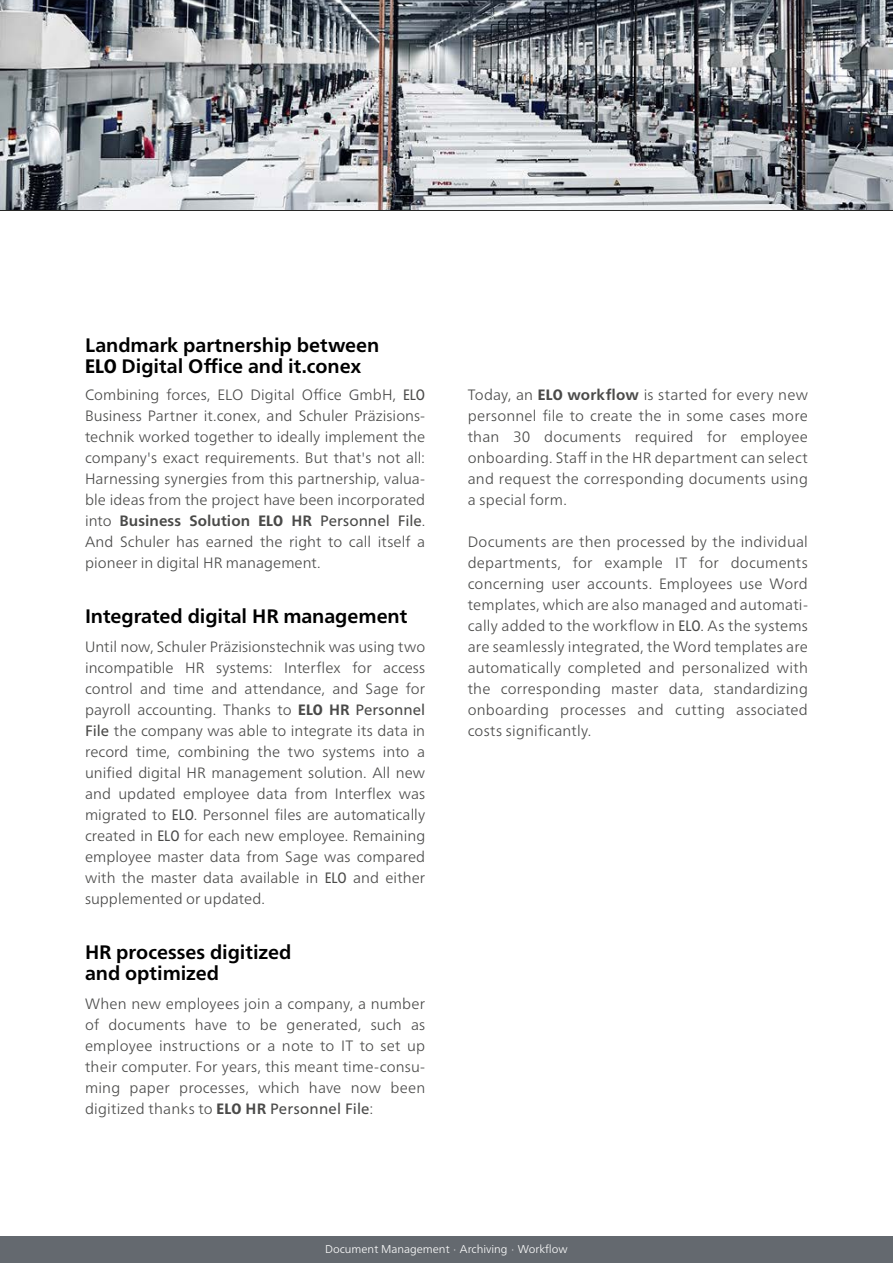
<style>
.page{position:relative;width:893px;height:1263px;background:#fff}
.page>*{position:absolute;margin:0;border:0;box-sizing:border-box;transform-origin:0 0}
.t1{font:700 19.5px/21px "Frutiger Neue LTW1 G";color:#000}
.t2{font:300 15px/21px "Frutiger Neue LTW1 G";letter-spacing:.01em;color:#4a4a49;text-align:justify}
.t3{font:300 11.25px "Frutiger Neue LTW1 G";color:#fff}
.s1{font-weight:800;font-stretch:condensed}
.s2{font-weight:400;font-stretch:condensed}
.s3{font-weight:700}
.s4{font-weight:400}
</style>
<div class="page">
<div style="left:0;top:1236px;width:893px;height:27px;background:#64696f"></div>
<img style="left:0;top:0;width:893px;height:210px">
<hr style="left:0;top:210px;width:893px;height:1px;background:#282827">
<h1 class="t1" style="left:85px;top:334px;width:296px">Landmark partnership between<br><span class="s1">ELO</span> Digital Office and it.conex</h1>
<p class="t2" style="left:85px;top:384px;width:342px">Combining forces, ELO Digital Office GmbH, <span class="s2">ELO </span>Business Partner it.conex, and Schuler Präzisions&shy;technik worked together to ideally implement the company's exact requirements. But that's not all:<br>Harnessing synergies from this partnership, valua&shy;ble ideas from the project have been incorporated into <span class="s3">Business Solution</span> <span class="s1">ELO</span> <span class="s3">HR</span> <span class="s4">Personnel File</span>.<br>And Schuler has earned the right to call itself a pioneer in digital HR management.</p>
<h1 class="t1" style="left:85px;top:605px;width:324px">Integrated digital HR management</h1>
<p class="t2" style="left:85px;top:636px;width:342px">Until now, Schuler Präzisionstechnik was using two incompatible HR systems: Interflex for access control and time and attendance, and Sage for payroll accounting. Thanks to <span class="s1">ELO</span> <span class="s3">HR</span> <span class="s4">Personnel File</span> the company was able to integrate its data in record time, combining the two systems into a unified digital HR management solution. All new and updated employee data from Interflex was migrated to <span class="s2">ELO</span>. Personnel files are automatically created in <span class="s2">ELO</span> for each new employee. Remaining employee master data from Sage was compared with the master data available in <span class="s2">ELO</span> and either supplemented or updated.</p>
<h1 class="t1" style="left:85px;top:941px;width:208px">HR processes digitized and optimized</h1>
<p class="t2" style="left:85px;top:993px;width:342px">When new employees join a company, a number of documents have to be generated, such as employee instructions or a note to IT to set up their computer. For years, this meant time-consu&shy;ming paper processes, which have now been digitized thanks to <span class="s1">ELO</span> <span class="s3">HR</span> <span class="s4">Personnel File</span>:</p>
<p class="t2" style="left:468px;top:384px;width:342px">Today, an <span class="s1">ELO</span> <span class="s3">workflow</span> is started for every new personnel file to create the in some cases more than 30 documents required for employee onboarding. Staff in the HR department can select and request the corresponding documents using a special form.</p>
<p class="t2" style="left:468px;top:531px;width:342px">Documents are then processed by the individual departments, for example IT for documents concerning user accounts. Employees use Word templates, which are also managed and automati&shy;cally added to the workflow in <span class="s2">ELO</span>. As the systems are seamlessly integrated, the Word templates are automatically completed and personalized with the corresponding master data, standardizing onboarding processes and cutting associated costs significantly.</p>
<p class="t3" style="left:325px;top:1242px;width:244px">Document Management · Archiving · Workflow</p>
</div>
